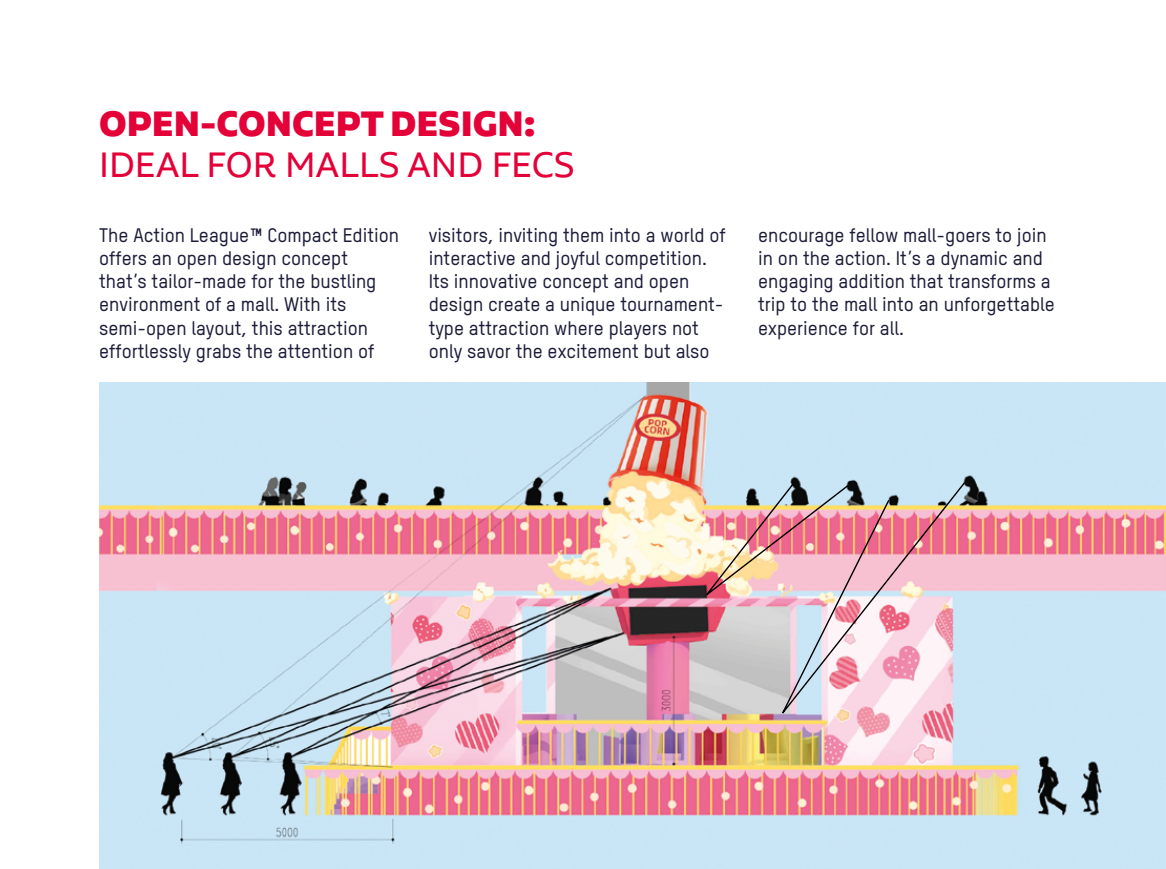
<style>
.page{position:relative;width:1166px;height:869px;background:#fff}
.page>*{position:absolute;margin:0;border:0;box-sizing:border-box;transform-origin:0 0}
.t1{font:42px "Aalto Sans Essential Alt";color:#e40138}
.t2{font:900 42px "Aalto Sans Essential Alt";color:#e40138}
.t3{font:500 19.25px/23.1px "T Star Pro";color:#1c1c3a}
</style>
<div class="page">
<img style="left:99px;top:382px;width:1067px;height:486px">
<svg style="left:775px;top:480px;width:191px;height:244px"></svg>
<svg style="left:698px;top:481px;width:152px;height:121px;background:#deafb2"></svg>
<h1 class="t2" style="left:99px;top:99px;width:438px">OPEN-CONCEPT DESIGN:</h1>
<h1 class="t1" style="left:99px;top:142px;width:477px">IDEAL FOR MALLS AND FECS</h1>
<p class="t3" style="left:99px;top:223px;width:301px">The Action League™ Compact Edition offers an open design concept that’s tailor-made for the bustling environment of a mall. With its semi-open layout, this attraction effortlessly grabs the attention of</p>
<p class="t3" style="left:429px;top:223px;width:298px">visitors, inviting them into a world of interactive and joyful competition.<br>Its innovative concept and open design create a unique tournament&shy;type attraction where players not only savor the excitement but also</p>
<p class="t3" style="left:758px;top:223px;width:298px">encourage fellow mall-goers to join in on the action. It’s a dynamic and engaging addition that transforms a trip to the mall into an unforgettable experience for all.</p>
</div>
